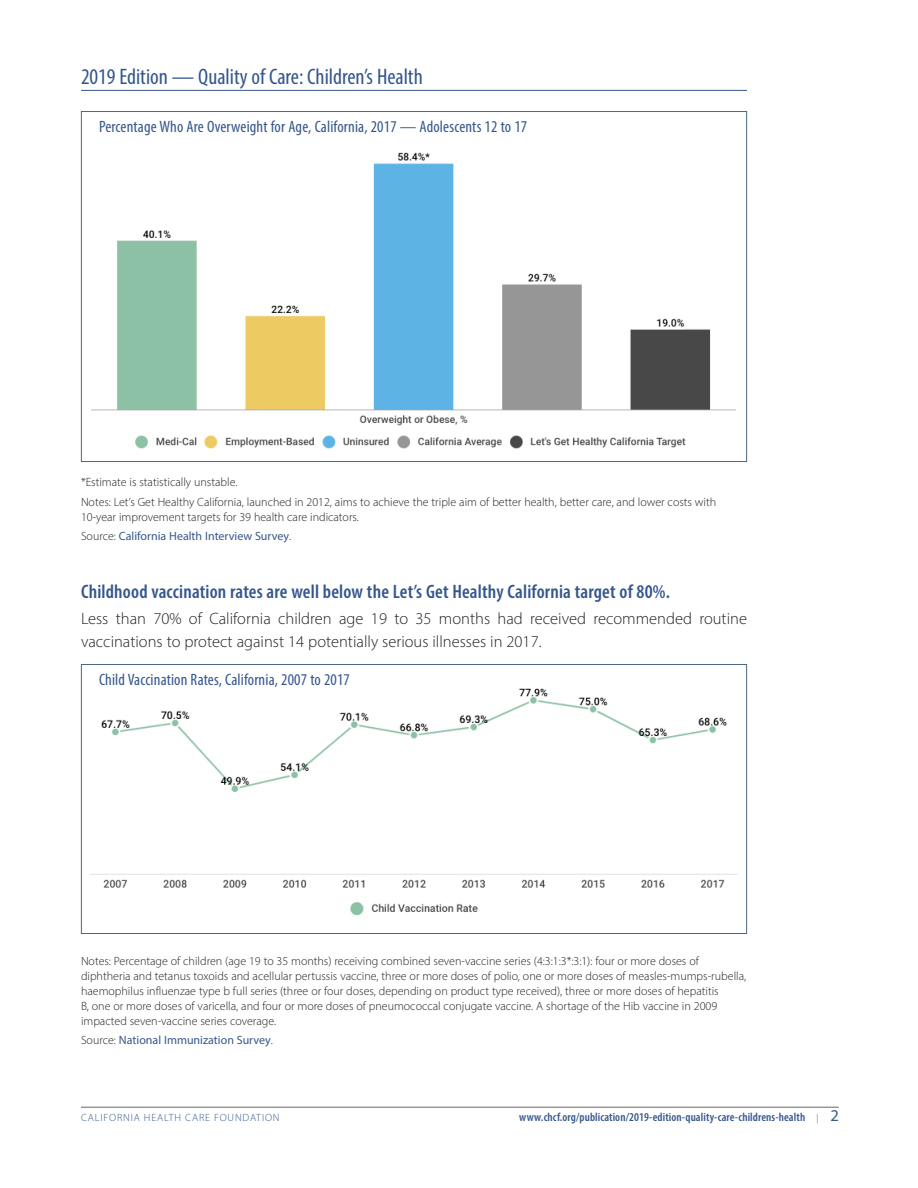
<style>
.page{position:relative;width:918px;height:1188px;background:#fff}
.page>*{position:absolute;margin:0;border:0;box-sizing:border-box;transform-origin:0 0}
.t1{font:condensed 22.5px "Myriad Pro";color:#36578c}
.Graph_Heading_2{font:600 condensed 19.5px "Myriad Pro";letter-spacing:.01em;color:#36578c}
.Text__11_15{font:300 16.5px/22.5px "Myriad Pro";color:#231f20}
.Graph_Heading{font:condensed 16.5px "Myriad Pro";letter-spacing:.01em;color:#36578c}
.Source{font:300 12px/15px "Myriad Pro";color:#231f20}
.Source-2{font:12px "Myriad Pro";color:#36578c}
.t2{font:600 condensed 12px "Myriad Pro";letter-spacing:.01em;color:#36578c}
.t3{font:300 10.5px "Myriad Pro";letter-spacing:.08em;color:#36578c}
.s1{font-weight:300;color:#231f20}
.s2{font-weight:300;font-stretch:normal;font-size:9.3px}
.s3{font-weight:400;font-stretch:normal;font-size:16.5px}
</style>
<div class="page">
<hr style="left:81px;top:90px;width:666px;height:1px;background:#36578c">
<hr style="left:81px;top:1107px;width:758px;height:1px;background:#666">
<div style="left:81px;top:664px;width:666px;height:270px;border:1px solid #4d6780"></div>
<img style="left:90px;top:688px;width:648px;height:228px">
<img style="left:91px;top:152px;width:645px;height:297px">
<h1 class="t1" style="left:81px;top:63px;width:343px">2019 Edition — Quality of Care: Children’s Health</h1>
<p class="Graph_Heading" style="left:99px;top:116px;width:430px">Percentage Who Are Overweight for Age, California, 2017 — Adolescents 12 to 17</p>
<p class="Source" style="left:81px;top:475px;width:158px">*Estimate is statistically unstable.</p>
<p class="Source" style="left:81px;top:494px;width:637px">Notes: Let’s Get Healthy California, launched in 2012, aims to achieve the triple aim of better health, better care, and lower costs with<br>10-year improvement targets for 39 health care indicators.</p>
<p class="Source-2" style="left:81px;top:529px;width:212px"><span class="s1">Source:</span> California Health Interview Survey<span class="s1">.</span></p>
<p class="Graph_Heading_2" style="left:81px;top:579px;width:590px">Childhood vaccination rates are well below the Let’s Get Healthy California target of 80%.</p>
<p class="Text__11_15" style="left:81px;top:607px;width:668px">Less than 70% of California children age 19 to 35 months had received recommended routine vaccinations to protect against 14 potentially serious illnesses in 2017.</p>
<p class="Graph_Heading" style="left:99px;top:669px;width:253px">Child Vaccination Rates, California, 2007 to 2017</p>
<p class="Source" style="left:81px;top:953px;width:667px">Notes: Percentage of children (age 19 to 35 months) receiving combined seven-vaccine series (4:3:1:3*:3:1): four or more doses of diphtheria and tetanus toxoids and acellular pertussis vaccine, three or more doses of polio, one or more doses of measles-mumps-rubella, haemophilus influenzae type b full series (three or four doses, depending on product type received), three or more doses of hepatitis<br>B, one or more doses of varicella, and four or more doses of pneumococcal conjugate vaccine. A shortage of the Hib vaccine in 2009 impacted seven-vaccine series coverage.</p>
<p class="Source-2" style="left:81px;top:1033px;width:193px"><span class="s1">Source:</span> National Immunization Survey<span class="s1">.</span></p>
<p class="t3" style="left:81px;top:1111px;width:200px">CALIFORNIA HEALTH CARE FOUNDATION</p>
<p class="t2" style="left:519px;top:1109px;width:321px">www.chcf.org/publication/2019-edition-quality-care-childrens-health <span class="s2">|</span> <span class="s3">2</span></p>
</div>
